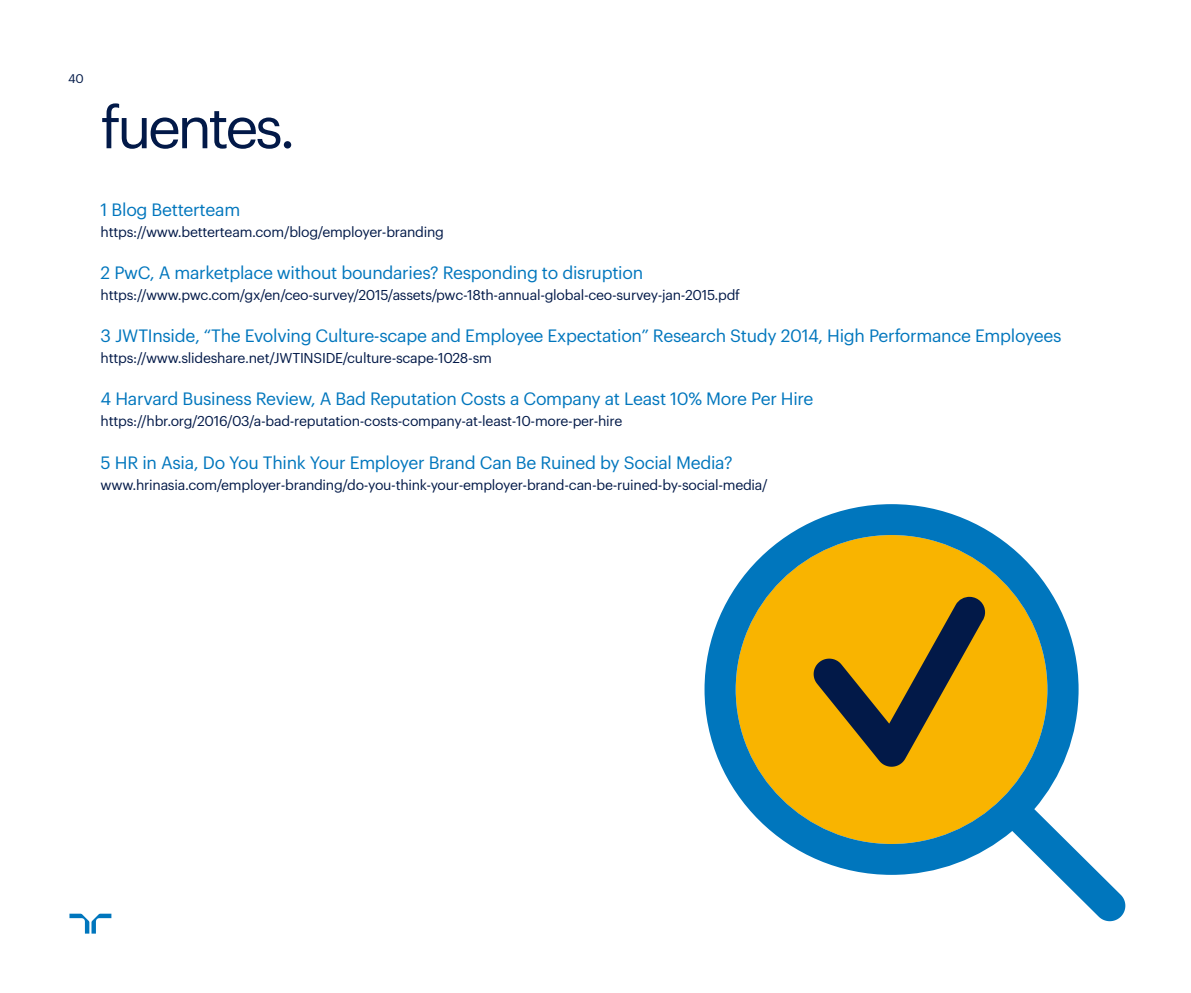
<style>
.page{position:relative;width:1191px;height:993px;background:#fff}
.page>*{position:absolute;margin:0;border:0;box-sizing:border-box;transform-origin:0 0}
.t1{font:57.75px "Graphik";letter-spacing:-.06em;color:#021948}
.t2{font:17.5px "Graphik";letter-spacing:-.02em;color:#0076bd}
.t3{font:14px "Graphik";letter-spacing:-.02em;color:#021948}
.t4{font:12.25px "Graphik";color:#021948}
</style>
<div class="page">
<hr style="left:1190px;top:0;width:1px;height:992px;background:#021948">
<svg style="left:69px;top:913px;width:42px;height:20px"></svg>
<svg style="left:704px;top:504px;width:421px;height:416px"></svg>
<p class="t4" style="left:68px;top:69px;width:17px">40</p>
<h1 class="t1" style="left:101px;top:84px;width:196px">fuentes.</h1>
<p class="t2" style="left:101px;top:197px;width:141px">1 Blog Betterteam</p>
<p class="t3" style="left:101px;top:222px;width:345px">https://www.betterteam.com/blog/employer-branding</p>
<p class="t2" style="left:101px;top:260px;width:544px">2 PwC, A marketplace without boundaries? Responding to disruption</p>
<p class="t3" style="left:101px;top:285px;width:641px">https://www.pwc.com/gx/en/ceo-survey/2015/assets/pwc-18th-annual-global-ceo-survey-jan-2015.pdf</p>
<p class="t2" style="left:101px;top:323px;width:962px">3 JWTInside, “The Evolving Culture-scape and Employee Expectation” Research Study 2014, High Performance Employees</p>
<p class="t3" style="left:101px;top:348px;width:393px">https://www.slideshare.net/JWTINSIDE/culture-scape-1028-sm</p>
<p class="t2" style="left:101px;top:386px;width:714px">4 Harvard Business Review, A Bad Reputation Costs a Company at Least 10% More Per Hire</p>
<p class="t3" style="left:101px;top:411px;width:523px">https://hbr.org/2016/03/a-bad-reputation-costs-company-at-least-10-more-per-hire</p>
<p class="t2" style="left:101px;top:449px;width:633px">5 HR in Asia, Do You Think Your Employer Brand Can Be Ruined by Social Media?</p>
<p class="t3" style="left:101px;top:474px;width:668px">www.hrinasia.com/employer-branding/do-you-think-your-employer-brand-can-be-ruined-by-social-media/</p>
</div>
